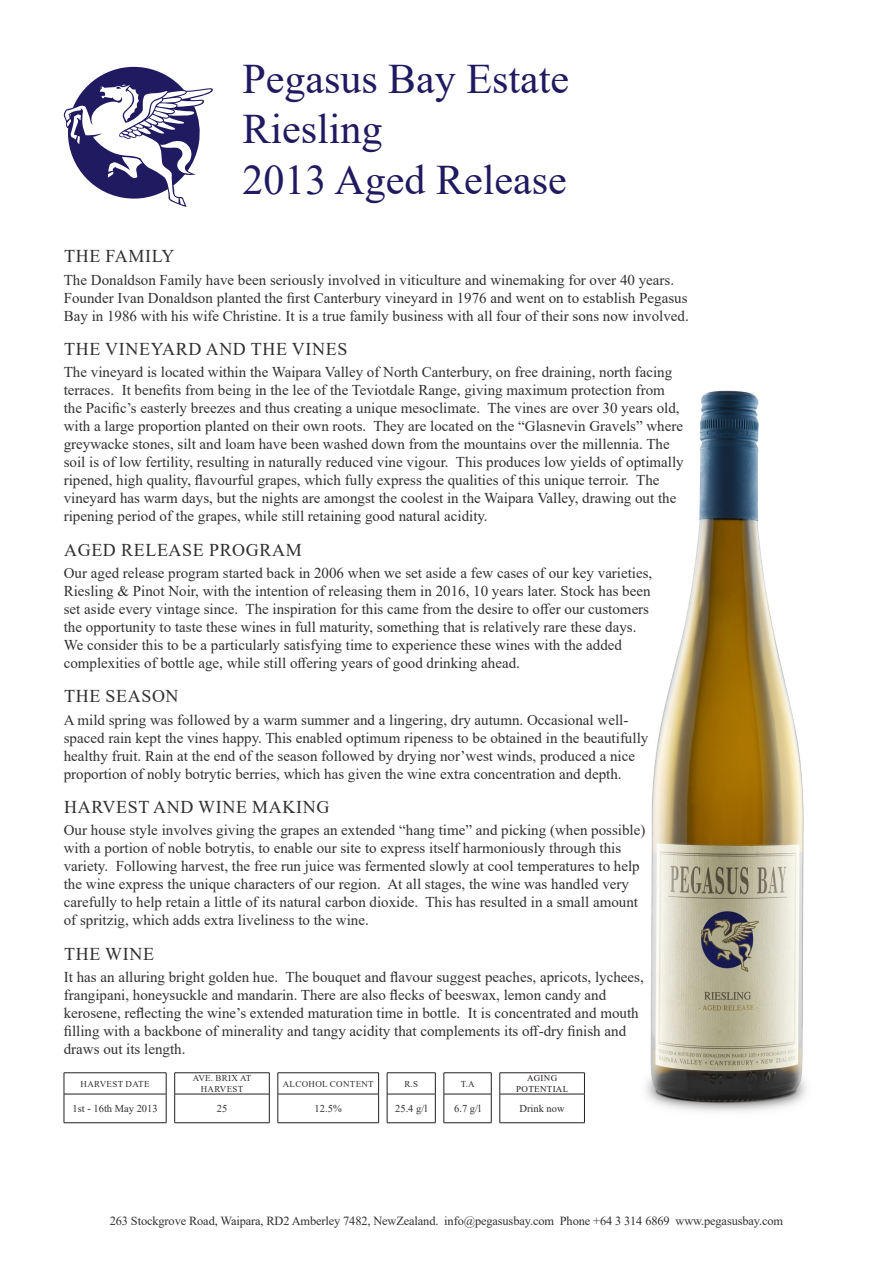
<style>
.page{position:relative;width:893px;height:1263px;background:#fff}
.page>*{position:absolute;margin:0;border:0;box-sizing:border-box;transform-origin:0 0}
.t1{font:42px/50.4px "Times New Roman";color:#201a60}
.t2{font:18px "Times New Roman";letter-spacing:.035em;color:#312f30}
.t3{font:15px/18px "Times New Roman";color:#312f30}
.t4{font:12.3px "Times New Roman";letter-spacing:-.01em;color:#312f30}
.t5{font:10.5px "Times New Roman";color:#312f30}
.t6{font:9px/10.5px "Times New Roman";letter-spacing:.035em;color:#312f30;text-align:center}
.t7{font:9px/10.5px "Times New Roman";letter-spacing:.035em;color:#231f20;text-align:center}
</style>
<div class="page">
<svg style="left:64px;top:66px;width:149px;height:141px"></svg>
<img style="left:646px;top:390px;width:161px;height:722px">
<hr style="left:64px;top:1072px;width:102px;height:1px;background:#231f20">
<hr style="left:174px;top:1072px;width:95px;height:1px;background:#231f20">
<hr style="left:278px;top:1072px;width:101px;height:1px;background:#231f20">
<hr style="left:64px;top:1094px;width:102px;height:1px;background:#231f20">
<svg style="left:64px;top:1073px;width:1px;height:49px"></svg>
<svg style="left:166px;top:1073px;width:1px;height:49px"></svg>
<hr style="left:174px;top:1094px;width:95px;height:1px;background:#231f20">
<svg style="left:174px;top:1073px;width:1px;height:49px"></svg>
<svg style="left:269px;top:1073px;width:1px;height:49px"></svg>
<hr style="left:278px;top:1094px;width:101px;height:1px;background:#231f20">
<svg style="left:278px;top:1073px;width:1px;height:49px"></svg>
<svg style="left:378px;top:1073px;width:1px;height:49px"></svg>
<hr style="left:64px;top:1122px;width:102px;height:1px;background:#231f20">
<hr style="left:174px;top:1122px;width:95px;height:1px;background:#231f20">
<hr style="left:278px;top:1122px;width:101px;height:1px;background:#231f20">
<hr style="left:387px;top:1072px;width:48px;height:1px;background:#231f20">
<hr style="left:387px;top:1094px;width:48px;height:1px;background:#231f20">
<svg style="left:387px;top:1073px;width:1px;height:49px"></svg>
<svg style="left:435px;top:1073px;width:1px;height:49px"></svg>
<hr style="left:387px;top:1122px;width:48px;height:1px;background:#231f20">
<hr style="left:500px;top:1072px;width:85px;height:1px;background:#231f20">
<hr style="left:500px;top:1094px;width:85px;height:1px;background:#231f20">
<svg style="left:499px;top:1073px;width:1px;height:49px"></svg>
<svg style="left:584px;top:1073px;width:1px;height:49px"></svg>
<hr style="left:500px;top:1122px;width:85px;height:1px;background:#231f20">
<hr style="left:444px;top:1072px;width:47px;height:1px;background:#231f20">
<hr style="left:444px;top:1094px;width:47px;height:1px;background:#231f20">
<svg style="left:444px;top:1073px;width:1px;height:49px"></svg>
<svg style="left:491px;top:1073px;width:1px;height:49px"></svg>
<hr style="left:444px;top:1122px;width:47px;height:1px;background:#231f20">
<p class="t1" style="left:242px;top:52px;width:328px">Pegasus Bay Estate<br>Riesling<br>2013 Aged Release</p>
<p class="t2" style="left:64px;top:244px;width:112px">THE FAMILY</p>
<p class="t3" style="left:64px;top:270px;width:626px">The Donaldson Family have been seriously involved in viticulture and winemaking for over 40 years.<br>Founder Ivan Donaldson planted the first Canterbury vineyard in 1976 and went on to establish Pegasus<br>Bay in 1986 with his wife Christine. It is a true family business with all four of their sons now involved.</p>
<p class="t2" style="left:64px;top:336px;width:285px">THE VINEYARD AND THE VINES</p>
<p class="t3" style="left:64px;top:363px;width:621px">The vineyard is located within the Waipara Valley of North Canterbury, on free draining, north facing terraces. It benefits from being in the lee of the Teviotdale Range, giving maximum protection from the Pacific’s easterly breezes and thus creating a unique mesoclimate. The vines are over 30 years old, with a large proportion planted on their own roots. They are located on the “Glasnevin Gravels” where greywacke stones, silt and loam have been washed down from the mountains over the millennia. The soil is of low fertility, resulting in naturally reduced vine vigour. This produces low yields of optimally ripened, high quality, flavourful grapes, which fully express the qualities of this unique terroir. The vineyard has warm days, but the nights are amongst the coolest in the Waipara Valley, drawing out the ripening period of the grapes, while still retaining good natural acidity.</p>
<p class="t2" style="left:64px;top:537px;width:239px">AGED RELEASE PROGRAM</p>
<p class="t3" style="left:64px;top:563px;width:590px">Our aged release program started back in 2006 when we set aside a few cases of our key varieties, Riesling &amp; Pinot Noir, with the intention of releasing them in 2016, 10 years later. Stock has been set aside every vintage since. The inspiration for this came from the desire to offer our customers the opportunity to taste these wines in full maturity, something that is relatively rare these days.<br>We consider this to be a particularly satisfying time to experience these wines with the added complexities of bottle age, while still offering years of good drinking ahead.</p>
<p class="t2" style="left:64px;top:684px;width:116px">THE SEASON</p>
<p class="t3" style="left:64px;top:710px;width:586px">A mild spring was followed by a warm summer and a lingering, dry autumn. Occasional well&shy;spaced rain kept the vines happy. This enabled optimum ripeness to be obtained in the beautifully healthy fruit. Rain at the end of the season followed by drying nor’west winds, produced a nice proportion of nobly botrytic berries, which has given the wine extra concentration and depth.</p>
<p class="t2" style="left:64px;top:794px;width:267px">HARVEST AND WINE MAKING</p>
<p class="t3" style="left:64px;top:821px;width:583px">Our house style involves giving the grapes an extended “hang time” and picking (when possible) with a portion of noble botrytis, to enable our site to express itself harmoniously through this variety. Following harvest, the free run juice was fermented slowly at cool temperatures to help the wine express the unique characters of our region. At all stages, the wine was handled very carefully to help retain a little of its natural carbon dioxide. This has resulted in a small amount of spritzig, which adds extra liveliness to the wine.</p>
<p class="t2" style="left:64px;top:941px;width:91px">THE WINE</p>
<p class="t3" style="left:64px;top:967px;width:582px">It has an alluring bright golden hue. The bouquet and flavour suggest peaches, apricots, lychees, frangipani, honeysuckle and mandarin. There are also flecks of beeswax, lemon candy and kerosene, reflecting the wine’s extended maturation time in bottle. It is concentrated and mouth filling with a backbone of minerality and tangy acidity that complements its off-dry finish and draws out its length.</p>
<p class="t6" style="left:81px;top:1078px;width:71px">HARVEST DATE</p>
<p class="t6" style="left:193px;top:1073px;width:60px">AVE. BRIX AT<br>HARVEST</p>
<p class="t6" style="left:283px;top:1078px;width:92px">ALCOHOL CONTENT</p>
<p class="t6" style="left:404px;top:1078px;width:15px">R.S</p>
<p class="t6" style="left:461px;top:1078px;width:15px">T.A</p>
<p class="t7" style="left:516px;top:1073px;width:54px">AGING<br>POTENTIAL</p>
<p class="t5" style="left:72px;top:1101px;width:87px">1st - 16th May 2013</p>
<p class="t5" style="left:217px;top:1101px;width:12px">25</p>
<p class="t5" style="left:315px;top:1101px;width:29px">12.5%</p>
<p class="t5" style="left:395px;top:1101px;width:34px">25.4 g/l</p>
<p class="t5" style="left:454px;top:1101px;width:28px">6.7 g/l</p>
<p class="t5" style="left:519px;top:1101px;width:47px">Drink now</p>
<p class="t4" style="left:110px;top:1212px;width:675px">263 Stockgrove Road, Waipara, RD2 Amberley 7482, NewZealand. info@pegasusbay.com Phone +64 3 314 6869 www.pegasusbay.com</p>
</div>
